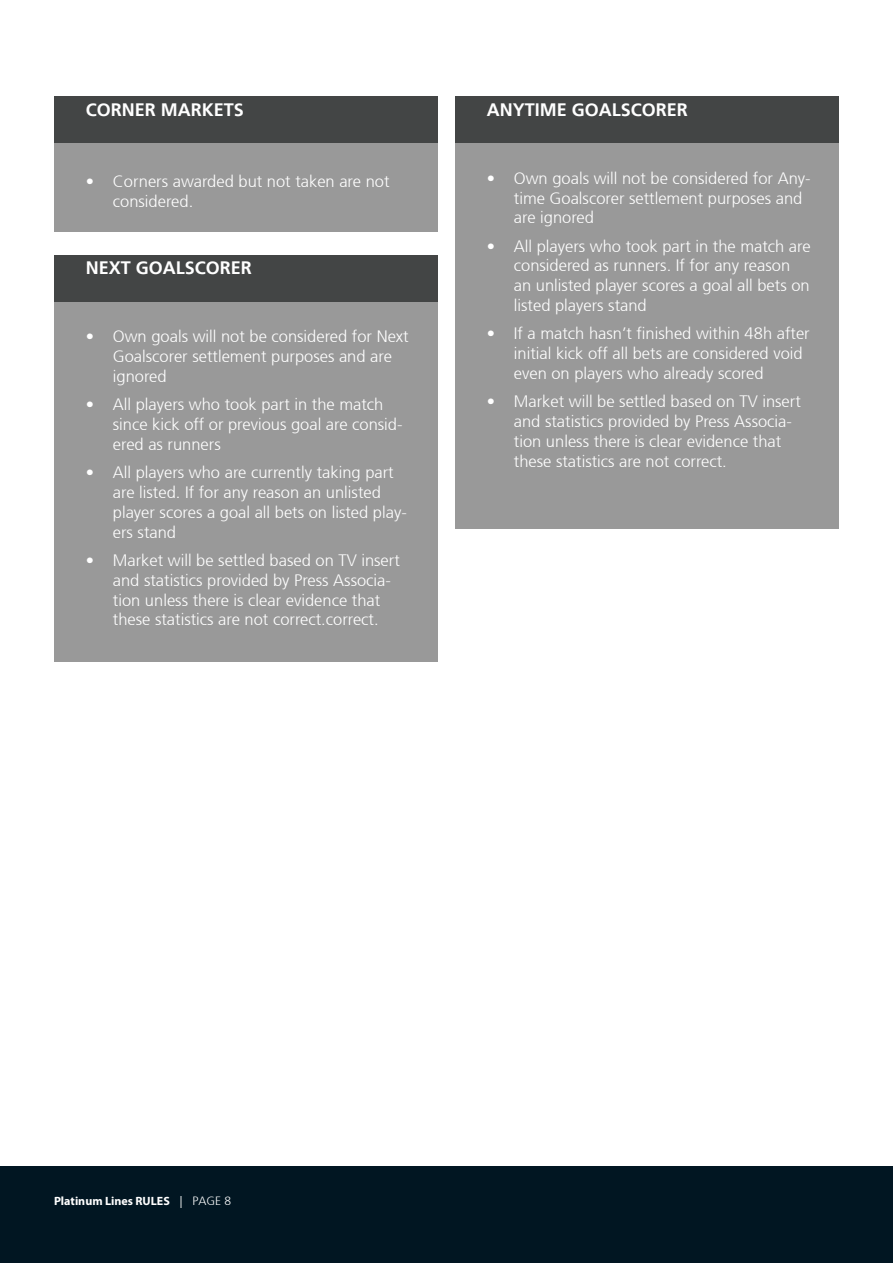
<style>
.page{position:relative;width:893px;height:1263px;background:#fff}
.page>*{position:absolute;margin:0;border:0;box-sizing:border-box;transform-origin:0 0}
.t1{font:700 18px "Frutiger 65";color:#fff}
.t2{font:300 16.5px/19.8px "Frutiger 45";color:#fff}
.t3{font:700 12px "Myriad Pro";color:#fff}
.s1{font-family:"Frutiger 45";font-weight:300}
</style>
<div class="page">
<div style="left:0;top:1166px;width:893px;height:97px;background:#011622"></div>
<div style="left:54px;top:143px;width:384px;height:89px;background:#999"></div>
<div style="left:54px;top:301px;width:384px;height:361px;background:#999"></div>
<div style="left:455px;top:143px;width:384px;height:386px;background:#999"></div>
<div style="left:54px;top:97px;width:384px;height:46px;background:#434545"></div>
<div style="left:54px;top:255px;width:384px;height:46px;background:#434545"></div>
<div style="left:455px;top:97px;width:384px;height:46px;background:#434545"></div>
<p class="t1" style="left:86px;top:99px;width:160px">CORNER MARKETS</p>
<p class="t2" style="left:113px;top:172px;width:278px;text-indent:-27px">• Corners awarded but not taken are not considered.</p>
<p class="t1" style="left:86px;top:258px;width:168px">NEXT GOALSCORER</p>
<p class="t2" style="left:113px;top:327px;width:297px;text-indent:-27px">• Own goals will not be considered for Next<br>Goalscorer settlement purposes and are ignored</p>
<p class="t2" style="left:113px;top:395px;width:291px;text-indent:-27px">• All players who took part in the match since kick off or previous goal are consid&shy;ered as runners</p>
<p class="t2" style="left:113px;top:463px;width:295px;text-indent:-27px">• All players who are currently taking part are listed. If for any reason an unlisted player scores a goal all bets on listed play&shy;ers stand</p>
<p class="t2" style="left:113px;top:550px;width:288px;text-indent:-27px">• Market will be settled based on TV insert and statistics provided by Press Associa&shy;tion unless there is clear evidence that these statistics are not correct.correct.</p>
<p class="t1" style="left:487px;top:99px;width:203px">ANYTIME GOALSCORER</p>
<p class="t2" style="left:514px;top:168px;width:298px;text-indent:-27px">• Own goals will not be considered for Any&shy;time Goalscorer settlement purposes and are ignored</p>
<p class="t2" style="left:514px;top:236px;width:298px;text-indent:-27px">• All players who took part in the match are considered as runners. If for any reason an unlisted player scores a goal all bets on listed players stand</p>
<p class="t2" style="left:514px;top:324px;width:297px;text-indent:-27px">• If a match hasn’t finished within 48h after initial kick off all bets are considered void even on players who already scored</p>
<p class="t2" style="left:514px;top:392px;width:288px;text-indent:-27px">• Market will be settled based on TV insert and statistics provided by Press Associa&shy;tion unless there is clear evidence that these statistics are not correct.</p>
<p class="t3" style="left:54px;top:1193px;width:179px">Platinum Lines RULES <span class="s1">| PAGE 8</span></p>
</div>
